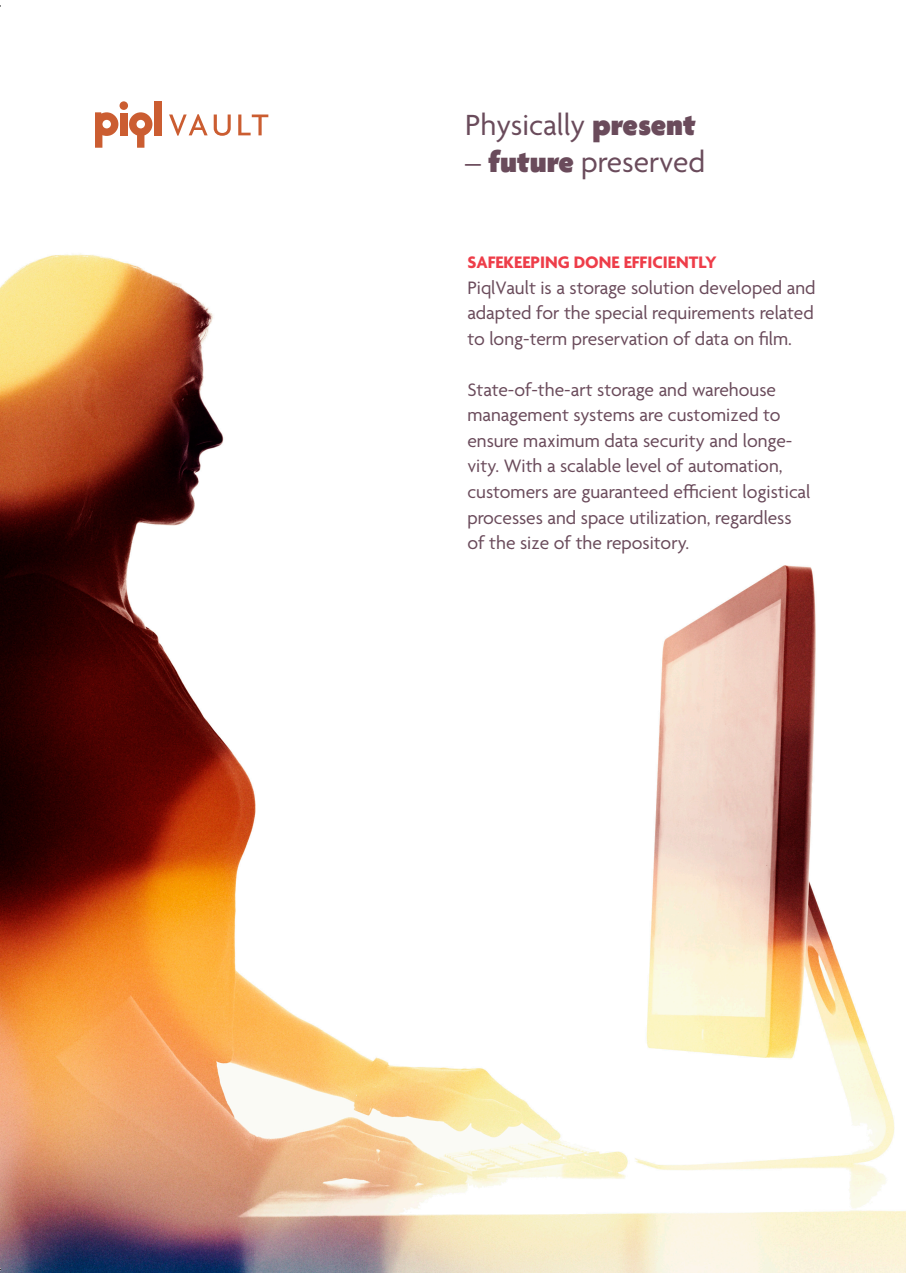
<style>
.page{position:relative;width:906px;height:1273px;background:#fff}
.page>*{position:absolute;margin:0;border:0;box-sizing:border-box;transform-origin:0 0}
.t1{font:31.5px "Agenda";color:#6a4b5b}
.Ingress_2{font:19.5px/25.5px "Agenda";color:#6a4b5b;text-align:justify}
.SUBHEADING{font:700 18px "Agenda";color:#ee3d49}
.s1{font-weight:900}
</style>
<div class="page">
<img style="left:0;top:253px;width:905px;height:1019px">
<div style="left:154px;top:101px;width:7px;height:34px;background:#cb5d31"></div>
<svg style="left:95px;top:101px;width:57px;height:47px"></svg>
<svg style="left:169px;top:114px;width:38px;height:22px"></svg>
<svg style="left:214px;top:114px;width:17px;height:22px"></svg>
<svg style="left:238px;top:114px;width:30px;height:21px"></svg>
<svg style="left:902px;top:1268px;width:4px;height:5px"></svg>
<p class="t1" style="left:465px;top:108px;width:232px">Physically <span class="s1">present</span></p>
<p class="t1" style="left:465px;top:145px;width:241px">– <span class="s1">future</span> preserved</p>
<p class="SUBHEADING" style="left:467px;top:253px;width:251px">SAFEKEEPING DONE EFFICIENTLY</p>
<p class="Ingress_2" style="left:467px;top:276px;width:349px">PiqlVault is a storage solution developed and adapted for the special requirements related to long-term preservation of data on film.</p>
<p class="Ingress_2" style="left:467px;top:378px;width:344px;text-align:left">State-of-the-art storage and warehouse management systems are customized to ensure maximum data security and longe&shy;vity. With a scalable level of automation, customers are guaranteed efficient logistical processes and space utilization, regardless of the size of the repository.</p>
</div>
